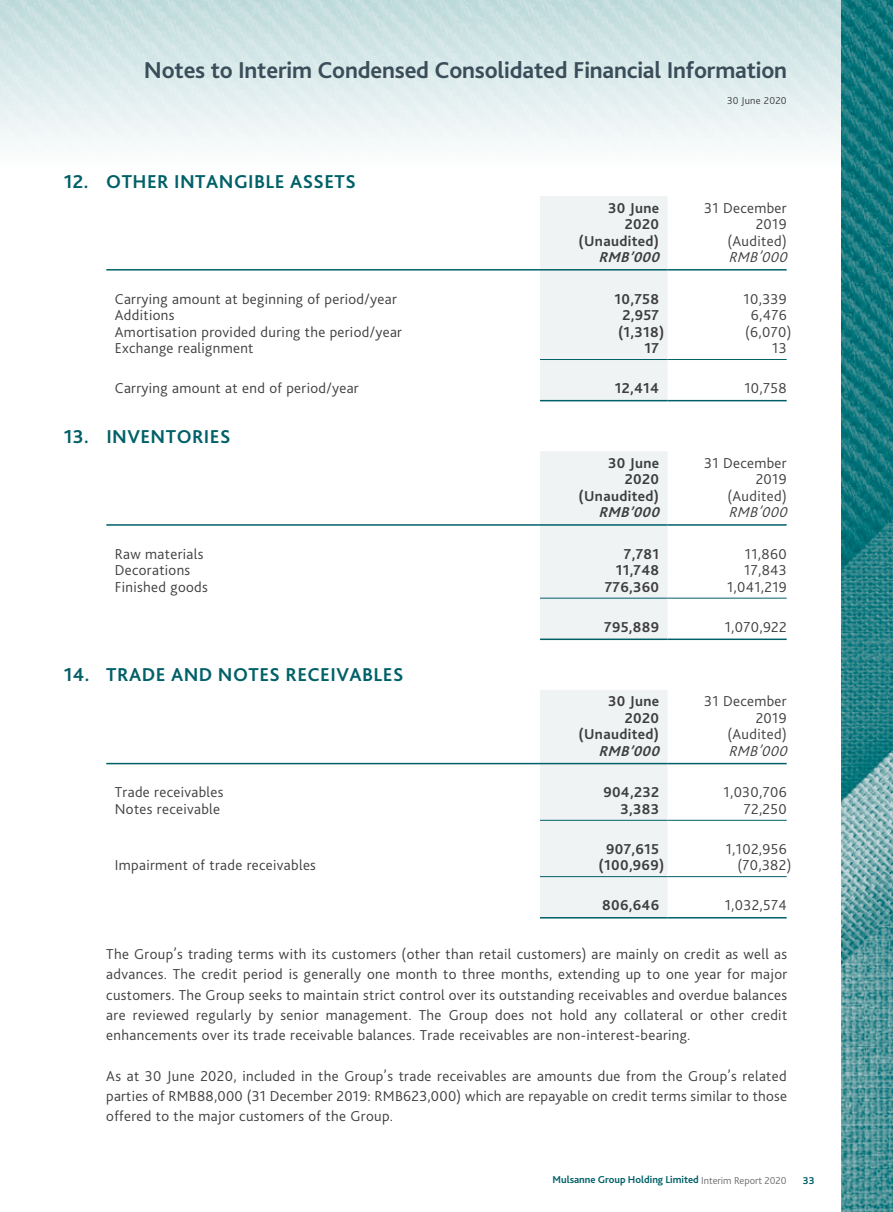
<style>
.page{position:relative;width:893px;height:1212px;background:#fff}
.page>*{position:absolute;margin:0;border:0;box-sizing:border-box;transform-origin:0 0}
.t1{font:700 24px "Bliss 2";letter-spacing:-.01em;color:#3a4d58}
.t2{font:700 19.5px "Bliss 2";letter-spacing:.02em;color:#006068}
.t3{font:300 15px/20.2px "Bliss 2";letter-spacing:.025em;color:#3e3e3f;text-align:right}
.t4{font:700 15px/16.5px "Bliss 2";letter-spacing:.02em;color:#3e3e3f;text-align:right}
.t5{font:italic 700 15px "Bliss 2";color:#3e3e3f}
.t6{font:italic 300 15px "Bliss 2";color:#3e3e3f}
.t7{font:700 10.5px "Bliss 2";color:#006068}
.t8{font:300 10.5px "Bliss 2";letter-spacing:.025em;color:#3e3e3f}
.s1{font-weight:300;color:#6c6d70}
</style>
<div class="page">
<img style="left:0;top:0;width:842px;height:170px">
<img style="left:842px;top:0;width:51px;height:1212px">
<div style="left:540px;top:196px;width:128px;height:204px;background:#eff3f4"></div>
<hr style="left:106px;top:269px;width:434px;height:2px;background:#006068">
<hr style="left:540px;top:269px;width:128px;height:2px;background:#006068">
<hr style="left:668px;top:269px;width:119px;height:2px;background:#006068">
<hr style="left:540px;top:359px;width:128px;height:1px;background:#006068">
<hr style="left:668px;top:359px;width:119px;height:1px;background:#006068">
<hr style="left:540px;top:400px;width:128px;height:1px;background:#006068">
<hr style="left:668px;top:400px;width:119px;height:1px;background:#006068">
<div style="left:540px;top:451px;width:128px;height:187px;background:#eff3f4"></div>
<hr style="left:106px;top:524px;width:434px;height:2px;background:#006068">
<hr style="left:540px;top:524px;width:128px;height:2px;background:#006068">
<hr style="left:668px;top:524px;width:119px;height:2px;background:#006068">
<hr style="left:540px;top:598px;width:128px;height:1px;background:#006068">
<hr style="left:668px;top:598px;width:119px;height:1px;background:#006068">
<hr style="left:540px;top:638px;width:128px;height:2px;background:#006068">
<hr style="left:668px;top:638px;width:119px;height:2px;background:#006068">
<div style="left:540px;top:690px;width:128px;height:227px;background:#eff3f4"></div>
<hr style="left:106px;top:763px;width:434px;height:1px;background:#006068">
<hr style="left:540px;top:763px;width:128px;height:1px;background:#006068">
<hr style="left:668px;top:763px;width:119px;height:1px;background:#006068">
<hr style="left:540px;top:820px;width:128px;height:1px;background:#006068">
<hr style="left:668px;top:820px;width:119px;height:1px;background:#006068">
<hr style="left:540px;top:876px;width:128px;height:1px;background:#006068">
<hr style="left:668px;top:876px;width:119px;height:1px;background:#006068">
<hr style="left:540px;top:917px;width:128px;height:1px;background:#006068">
<hr style="left:668px;top:917px;width:119px;height:1px;background:#006068">
<h1 class="t1" style="left:144px;top:55px;width:645px">Notes to Interim Condensed Consolidated Financial Information</h1>
<h2 class="t2" style="left:64px;top:169px;width:294px">12. OTHER INTANGIBLE ASSETS</h2>
<p class="t8" style="left:727px;top:94px;width:61px">30 June 2020</p>
<p class="t4" style="left:608px;top:199px;width:52px">30 June<br>2020</p>
<p class="t3" style="left:704px;top:199px;width:84px;line-height:16.5px">31 December<br>2019</p>
<p class="t4" style="left:579px;top:232px;width:82px">(Unaudited)</p>
<p class="t3" style="left:727px;top:230px;width:61px">(Audited)</p>
<p class="t5" style="left:598px;top:248px;width:67px">RMB’000</p>
<p class="t6" style="left:728px;top:248px;width:65px">RMB’000</p>
<p class="t3" style="left:115px;top:288px;width:284px">Carrying amount at beginning of period/year</p>
<p class="t4" style="left:615px;top:290px;width:46px">10,758</p>
<p class="t3" style="left:744px;top:288px;width:45px">10,339</p>
<p class="t3" style="left:115px;top:305px;width:61px">Additions</p>
<p class="t4" style="left:622px;top:306px;width:38px">2,957</p>
<p class="t3" style="left:751px;top:305px;width:37px">6,476</p>
<p class="t3" style="left:115px;top:321px;width:289px">Amortisation provided during the period/year</p>
<p class="t4" style="left:618px;top:323px;width:48px">(1,318)</p>
<p class="t3" style="left:745px;top:321px;width:48px">(6,070)</p>
<p class="t3" style="left:115px;top:338px;width:140px">Exchange realignment</p>
<p class="t4" style="left:645px;top:339px;width:16px">17</p>
<p class="t3" style="left:772px;top:338px;width:16px">13</p>
<p class="t3" style="left:115px;top:377px;width:245px">Carrying amount at end of period/year</p>
<p class="t4" style="left:615px;top:379px;width:46px">12,414</p>
<p class="t3" style="left:744px;top:377px;width:44px">10,758</p>
<h2 class="t2" style="left:64px;top:424px;width:168px">13. INVENTORIES</h2>
<p class="t4" style="left:608px;top:454px;width:52px">30 June<br>2020</p>
<p class="t3" style="left:704px;top:454px;width:84px;line-height:16.5px">31 December<br>2019</p>
<p class="t4" style="left:579px;top:487px;width:82px">(Unaudited)</p>
<p class="t3" style="left:727px;top:485px;width:61px">(Audited)</p>
<p class="t5" style="left:598px;top:503px;width:67px">RMB’000</p>
<p class="t6" style="left:728px;top:503px;width:65px">RMB’000</p>
<p class="t3" style="left:115px;top:543px;width:90px">Raw materials</p>
<p class="t4" style="left:624px;top:545px;width:37px">7,781</p>
<p class="t3" style="left:745px;top:543px;width:43px">11,860</p>
<p class="t3" style="left:115px;top:560px;width:77px">Decorations</p>
<p class="t4" style="left:616px;top:562px;width:45px">11,748</p>
<p class="t3" style="left:744px;top:560px;width:44px">17,843</p>
<p class="t3" style="left:115px;top:576px;width:95px">Finished goods</p>
<p class="t4" style="left:605px;top:578px;width:56px">776,360</p>
<p class="t3" style="left:727px;top:576px;width:61px">1,041,219</p>
<p class="t4" style="left:604px;top:618px;width:56px">795,889</p>
<p class="t3" style="left:725px;top:616px;width:64px">1,070,922</p>
<h2 class="t2" style="left:64px;top:663px;width:341px">14. TRADE AND NOTES RECEIVABLES</h2>
<p class="t4" style="left:608px;top:693px;width:52px">30 June<br>2020</p>
<p class="t3" style="left:704px;top:693px;width:84px;line-height:16.5px">31 December<br>2019</p>
<p class="t4" style="left:579px;top:726px;width:82px">(Unaudited)</p>
<p class="t3" style="left:727px;top:724px;width:61px">(Audited)</p>
<p class="t5" style="left:598px;top:741px;width:67px">RMB’000</p>
<p class="t6" style="left:728px;top:741px;width:65px">RMB’000</p>
<p class="t3" style="left:115px;top:782px;width:110px">Trade receivables</p>
<p class="t4" style="left:603px;top:784px;width:57px">904,232</p>
<p class="t3" style="left:724px;top:782px;width:65px">1,030,706</p>
<p class="t3" style="left:115px;top:798px;width:107px">Notes receivable</p>
<p class="t4" style="left:621px;top:800px;width:40px">3,383</p>
<p class="t3" style="left:744px;top:798px;width:44px">72,250</p>
<p class="t4" style="left:606px;top:840px;width:55px">907,615</p>
<p class="t3" style="left:726px;top:838px;width:62px">1,102,956</p>
<p class="t3" style="left:115px;top:855px;width:203px">Impairment of trade receivables</p>
<p class="t4" style="left:599px;top:856px;width:67px">(100,969)</p>
<p class="t3" style="left:737px;top:855px;width:56px">(70,382)</p>
<p class="t4" style="left:602px;top:896px;width:58px">806,646</p>
<p class="t3" style="left:725px;top:894px;width:63px">1,032,574</p>
<p class="t3" style="left:106px;top:943px;width:682px;text-align:justify">The Group’s trading terms with its customers (other than retail customers) are mainly on credit as well as advances. The credit period is generally one month to three months, extending up to one year for major customers. The Group seeks to maintain strict control over its outstanding receivables and overdue balances are reviewed regularly by senior management. The Group does not hold any collateral or other credit enhancements over its trade receivable balances. Trade receivables are non-interest-bearing.</p>
<p class="t3" style="left:106px;top:1065px;width:682px;text-align:justify">As at 30 June 2020, included in the Group’s trade receivables are amounts due from the Group’s related parties of RMB88,000 (31 December 2019: RMB623,000) which are repayable on credit terms similar to those offered to the major customers of the Group.</p>
<p class="t7" style="left:552px;top:1173px;width:236px">Mulsanne Group Holding Limited <span class="s1">Interim Report 2020</span></p>
<p class="t7" style="left:803px;top:1174px;width:13px">33</p>
</div>
